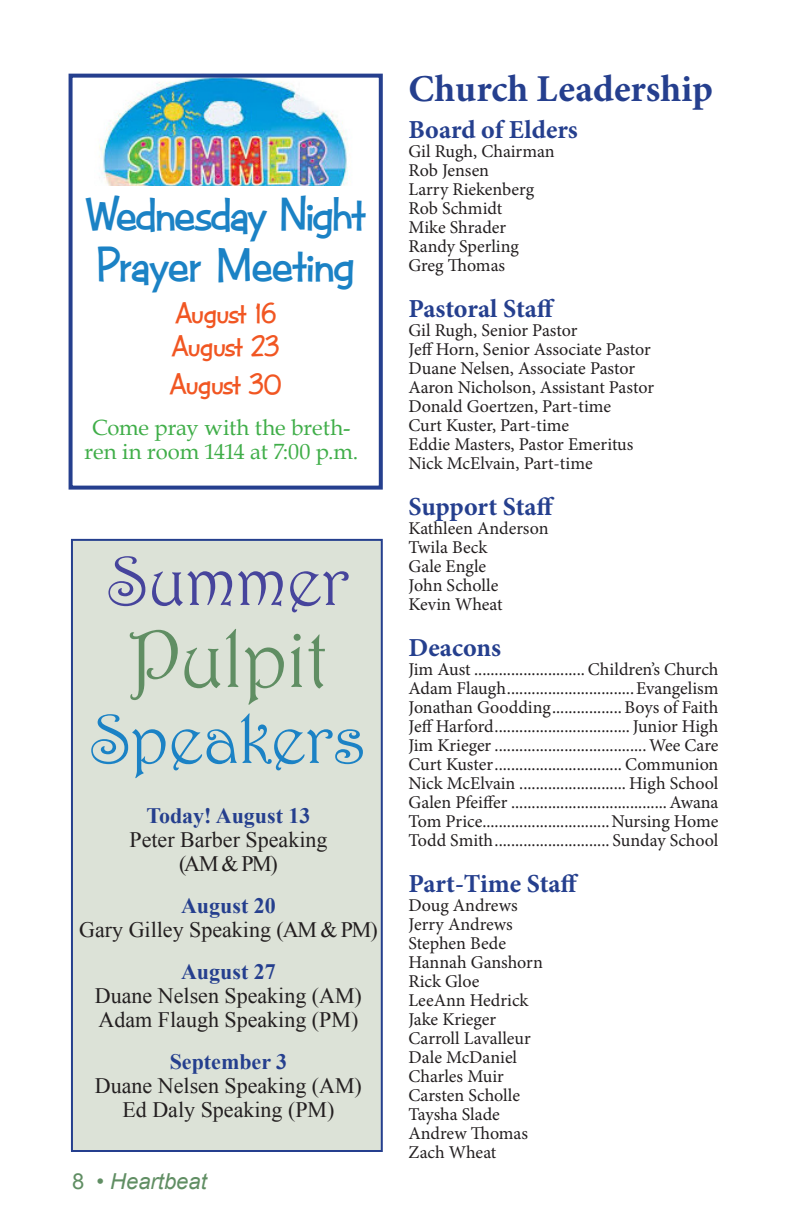
<style>
.page{position:relative;width:792px;height:1224px;background:#fff}
.page>*{position:absolute;margin:0;border:0;box-sizing:border-box;transform-origin:0 0}
.t1{font:82px "Harrington";letter-spacing:-.035em;color:#608e63}
.t2{font:70px "Harrington";letter-spacing:-.01em;color:#1b82c5}
.t3{font:70px "Harrington";letter-spacing:-.02em;color:#46449c}
.Subhead{font:700 46px "CAC Futura Casual";letter-spacing:-.02em;color:#1b82c5}
.t4{font:700 38px "Minion Pro";color:#253f8e}
.t5{font:700 28px "CAC Futura Casual";color:#f15622}
.t6{font:700 26px "Minion Pro";color:#253f8e}
.t7{font:22px/24px "Times New Roman";color:#231f20;text-align:center}
.t8{font:22px/24px "Book Antiqua";color:#40ae49;text-align:center}
.t9{font:700 22px "Times New Roman";color:#253f8e}
.t10{font:italic 22px "Arial";color:#608e63}
.t11{font:18px "Minion Pro";letter-spacing:-.005em;color:#231f20}
.s1{font-style:normal}
</style>
<div class="page">
<div style="left:71px;top:539px;width:312px;height:613px;background:#dce2d7;border:2px solid #253f8e"></div>
<img style="left:99px;top:79px;width:249px;height:106px">
<div style="left:69px;top:74px;width:314px;height:416px;border:4px solid #253f8e"></div>
<p class="Subhead" style="left:86px;top:185px;width:282px">Wednesday Night</p>
<p class="Subhead" style="left:96px;top:236px;width:260px">Prayer Meeting</p>
<p class="t5" style="left:176px;top:296px;width:102px">August 16</p>
<p class="t5" style="left:172px;top:329px;width:109px">August 23</p>
<p class="t5" style="left:170px;top:366px;width:113px">August 30</p>
<p class="t8" style="left:84px;top:415px;width:275px">Come pray with the breth&shy;ren in room 1414 at 7:00 p.m.</p>
<p class="t3" style="left:108px;top:539px;width:243px">Summer</p>
<p class="t1" style="left:128px;top:610px;width:203px">Pulpit</p>
<p class="t2" style="left:91px;top:697px;width:277px">Speakers</p>
<p class="t9" style="left:146px;top:800px;width:166px">Today! August 13</p>
<p class="t7" style="left:130px;top:827px;width:199px">Peter Barber Speaking (AM &amp; PM)</p>
<p class="t9" style="left:181px;top:890px;width:96px">August 20</p>
<p class="t7" style="left:79px;top:917px;width:300px">Gary Gilley Speaking (AM &amp; PM)</p>
<p class="t9" style="left:181px;top:956px;width:96px">August 27</p>
<p class="t7" style="left:95px;top:983px;width:268px">Duane Nelsen Speaking (AM)</p>
<p class="t7" style="left:99px;top:1007px;width:261px">Adam Flaugh Speaking (PM)</p>
<p class="t9" style="left:170px;top:1046px;width:119px">September 3</p>
<p class="t7" style="left:95px;top:1073px;width:268px">Duane Nelsen Speaking (AM)</p>
<p class="t7" style="left:122px;top:1097px;width:214px">Ed Daly Speaking (PM)</p>
<p class="t10" style="left:72px;top:1169px;width:136px"><span class="s1">8 •</span> Heartbeat</p>
<p class="t4" style="left:408px;top:62px;width:306px">Church Leadership</p>
<p class="t6" style="left:408px;top:112px;width:171px">Board of Elders</p>
<p class="t11" style="left:408px;top:139px;width:148px">Gil Rugh, Chairman</p>
<p class="t11" style="left:408px;top:158px;width:82px">Rob Jensen</p>
<p class="t11" style="left:408px;top:177px;width:127px">Larry Riekenberg</p>
<p class="t11" style="left:408px;top:196px;width:95px">Rob Schmidt</p>
<p class="t11" style="left:408px;top:215px;width:99px">Mike Shrader</p>
<p class="t11" style="left:408px;top:234px;width:112px">Randy Sperling</p>
<p class="t11" style="left:408px;top:253px;width:98px">Greg Thomas</p>
<p class="t6" style="left:408px;top:291px;width:148px">Pastoral Staff</p>
<p class="t11" style="left:408px;top:318px;width:170px">Gil Rugh, Senior Pastor</p>
<p class="t11" style="left:408px;top:337px;width:244px">Jeff Horn, Senior Associate Pastor</p>
<p class="t11" style="left:408px;top:356px;width:228px">Duane Nelsen, Associate Pastor</p>
<p class="t11" style="left:408px;top:375px;width:247px">Aaron Nicholson, Assistant Pastor</p>
<p class="t11" style="left:408px;top:394px;width:204px">Donald Goertzen, Part-time</p>
<p class="t11" style="left:408px;top:413px;width:162px">Curt Kuster, Part-time</p>
<p class="t11" style="left:408px;top:432px;width:226px">Eddie Masters, Pastor Emeritus</p>
<p class="t11" style="left:408px;top:451px;width:186px">Nick McElvain, Part-time</p>
<p class="t6" style="left:408px;top:489px;width:148px">Support Staff</p>
<p class="t11" style="left:408px;top:516px;width:142px">Kathleen Anderson</p>
<p class="t11" style="left:408px;top:535px;width:80px">Twila Beck</p>
<p class="t11" style="left:408px;top:554px;width:79px">Gale Engle</p>
<p class="t11" style="left:408px;top:573px;width:91px">John Scholle</p>
<p class="t11" style="left:408px;top:592px;width:96px">Kevin Wheat</p>
<p class="t6" style="left:408px;top:630px;width:94px">Deacons</p>
<p class="t11" style="left:408px;top:657px;width:311px">Jim Aust ........................... Children’s Church</p>
<p class="t11" style="left:408px;top:676px;width:312px">Adam Flaugh...............................Evangelism</p>
<p class="t11" style="left:408px;top:695px;width:311px">Jonathan Goodding................. Boys of Faith</p>
<p class="t11" style="left:408px;top:714px;width:311px">Jeff Harford.................................Junior High</p>
<p class="t11" style="left:408px;top:733px;width:312px">Jim Krieger ..................................... Wee Care</p>
<p class="t11" style="left:408px;top:752px;width:312px">Curt Kuster............................... Communion</p>
<p class="t11" style="left:408px;top:771px;width:311px">Nick McElvain .......................... High School</p>
<p class="t11" style="left:408px;top:790px;width:311px">Galen Pfeiffer ......................................Awana</p>
<p class="t11" style="left:408px;top:809px;width:311px">Tom Price...............................Nursing Home</p>
<p class="t11" style="left:408px;top:828px;width:312px">Todd Smith............................ Sunday School</p>
<p class="t6" style="left:408px;top:866px;width:172px">Part-Time Staff</p>
<p class="t11" style="left:408px;top:893px;width:111px">Doug Andrews</p>
<p class="t11" style="left:408px;top:912px;width:106px">Jerry Andrews</p>
<p class="t11" style="left:408px;top:931px;width:99px">Stephen Bede</p>
<p class="t11" style="left:408px;top:950px;width:136px">Hannah Ganshorn</p>
<p class="t11" style="left:408px;top:969px;width:72px">Rick Gloe</p>
<p class="t11" style="left:408px;top:988px;width:122px">LeeAnn Hedrick</p>
<p class="t11" style="left:408px;top:1007px;width:89px">Jake Krieger</p>
<p class="t11" style="left:408px;top:1026px;width:124px">Carroll Lavalleur</p>
<p class="t11" style="left:408px;top:1045px;width:110px">Dale McDaniel</p>
<p class="t11" style="left:408px;top:1064px;width:97px">Charles Muir</p>
<p class="t11" style="left:408px;top:1083px;width:113px">Carsten Scholle</p>
<p class="t11" style="left:408px;top:1102px;width:93px">Taysha Slade</p>
<p class="t11" style="left:408px;top:1121px;width:121px">Andrew Thomas</p>
<p class="t11" style="left:408px;top:1140px;width:89px">Zach Wheat</p>
</div>
